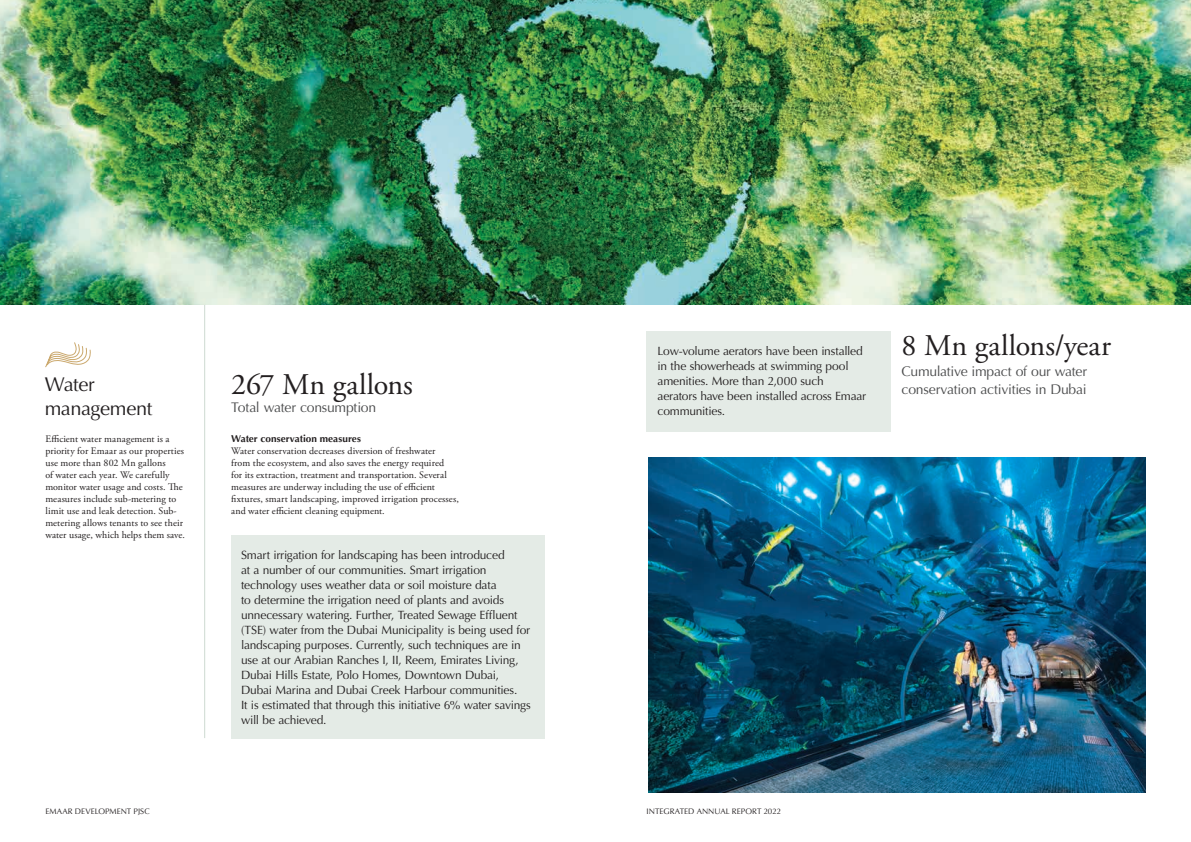
<style>
.page{position:relative;width:1191px;height:842px;background:#fff}
.page>*{position:absolute;margin:0;border:0;box-sizing:border-box;transform-origin:0 0}
.Call_Out_1{font:30px "Adobe Garamond Pro";color:#231f20}
.Headline__Level_2{font:20px/24px "Optima";letter-spacing:-.02em;color:#231f20}
.Call_Out_Copy_1{font:14px/18px "Optima";letter-spacing:-.02em;color:#4b4c4d}
.Intro_01__Quote__lef{font:12px/15px "Optima";letter-spacing:-.02em;color:#231f20}
.Body_Copy{font:10px/12px "Adobe Garamond Pro";letter-spacing:.005em;color:#231f20}
.Body_Head_01{font:700 10px "Optima";letter-spacing:.005em;color:#231f20}
.t1{font:8px "Optima";letter-spacing:.005em;color:#231f20}
</style>
<div class="page">
<hr style="left:204px;top:303px;width:1px;height:435px;background:#cddad1">
<div style="left:646px;top:332px;width:244px;height:100px;background:#e4ebe6"></div>
<div style="left:231px;top:535px;width:313px;height:203px;background:#e4ebe6"></div>
<svg style="left:45px;top:342px;width:46px;height:25px"></svg>
<img style="left:648px;top:458px;width:497px;height:334px">
<img style="left:0;top:0;width:1191px;height:304px">
<p class="Headline__Level_2" style="left:45px;top:372px;width:109px">Water management</p>
<p class="Call_Out_1" style="left:231px;top:366px;width:183px">267 Mn gallons</p>
<p class="Call_Out_Copy_1" style="left:231px;top:398px;width:147px">Total water consumption</p>
<p class="Body_Copy" style="left:45px;top:433px;width:141px">Efficient water management is a priority for Emaar as our properties use more than 802 Mn gallons<br>of water each year. We carefully monitor water usage and costs. The measures include sub-metering to limit use and leak detection. Sub&shy;metering allows tenants to see their water usage, which helps them save.</p>
<p class="Body_Head_01" style="left:231px;top:433px;width:131px">Water conservation measures</p>
<p class="Body_Copy" style="left:231px;top:445px;width:229px">Water conservation decreases diversion of freshwater<br>from the ecosystem, and also saves the energy required<br>for its extraction, treatment and transportation. Several measures are underway including the use of efficient fixtures, smart landscaping, improved irrigation processes, and water efficient cleaning equipment.</p>
<p class="Intro_01__Quote__lef" style="left:241px;top:548px;width:291px">Smart irrigation for landscaping has been introduced<br>at a number of our communities. Smart irrigation technology uses weather data or soil moisture data<br>to determine the irrigation need of plants and avoids unnecessary watering. Further, Treated Sewage Effluent (TSE) water from the Dubai Municipality is being used for landscaping purposes. Currently, such techniques are in use at our Arabian Ranches I, II, Reem, Emirates Living, Dubai Hills Estate, Polo Homes, Downtown Dubai, Dubai Marina and Dubai Creek Harbour communities.<br>It is estimated that through this initiative 6% water savings will be achieved.</p>
<p class="Intro_01__Quote__lef" style="left:657px;top:344px;width:210px">Low-volume aerators have been installed in the showerheads at swimming pool amenities. More than 2,000 such<br>aerators have been installed across Emaar communities.</p>
<p class="t1" style="left:45px;top:807px;width:106px">EMAAR DEVELOPMENT PJSC</p>
<p class="t1" style="left:646px;top:807px;width:136px">INTEGRATED ANNUAL REPORT 2022</p>
<p class="Call_Out_1" style="left:901px;top:327px;width:211px">8 Mn gallons/year</p>
<p class="Call_Out_Copy_1" style="left:901px;top:362px;width:187px">Cumulative impact of our water conservation activities in Dubai</p>
</div>
